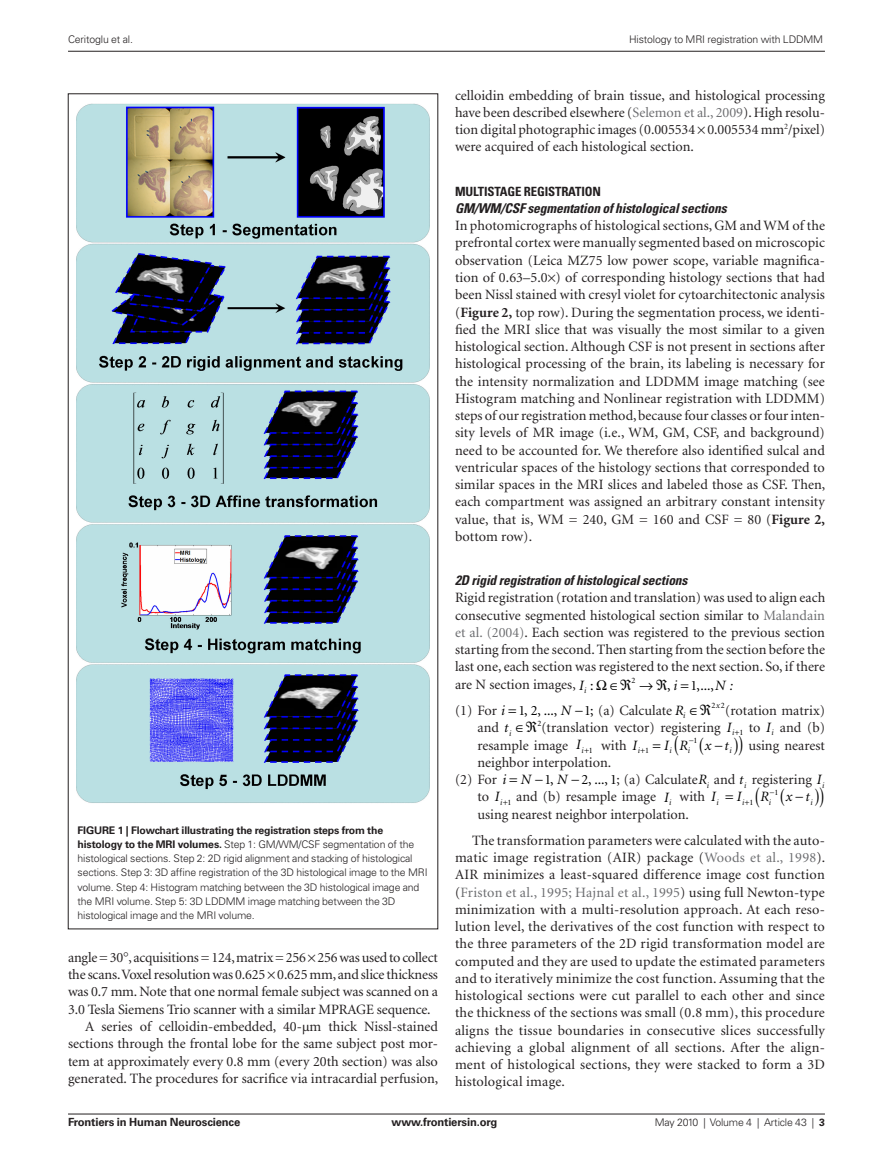
<style>
.page{position:relative;width:893px;height:1170px;background:#fff}
.page>*{position:absolute;margin:0;border:0;box-sizing:border-box;transform-origin:0 0}
.ART_tx{font:14.25px/17.2px "Minion";color:#231f20;text-align:justify}
.ART_tx1{font:14.25px/17.2px "Minion";color:#231f20;text-align:justify}
.ART_nlf{font:14.25px/17.2px "Minion";color:#231f20;text-align:justify}
.ART_nll{font:14.25px "Minion";color:#231f20}
.t1{font:italic 14.25px "Minion";letter-spacing:.91em;color:#000}
.t2{font:14.25px "Minion";color:#000}
.ART_tx_title3{font:italic 700 condensed 13.5px "Univers";letter-spacing:-.01em;color:#231f20}
.ART_tx_title2{font:700 condensed 12.75px "Univers";letter-spacing:-.01em;color:#231f20}
.t3{font:700 11.25px "Univers";letter-spacing:-.015em;color:#231f20}
.FIGURE_tx{font:300 10.5px/14.2px "Univers";letter-spacing:-.015em;color:#231f20}
.t4{font:italic 8.25px "Minion";color:#000}
.t5{font:8.25px "Minion";color:#000}
.s1{color:#6c6d70}
.s2{font-weight:700}
.s3{font-style:italic;color:#000}
.s4{font-style:normal}
.s5{font-style:italic}
.s6{color:#000}
</style>
<div class="page">
<hr style="left:68px;top:1113px;width:757px;height:1px;background:#231f20">
<hr style="left:68px;top:51px;width:757px;height:1px;background:#231f20">
<img style="left:77px;top:103px;width:352px;height:700px">
<p class="FIGURE_tx" style="left:68px;top:32px;width:66px">Ceritoglu et al.</p>
<p class="FIGURE_tx" style="left:629px;top:32px;width:196px">Histology to MRI registration with LDDMM</p>
<p class="ART_tx" style="left:455px;top:87px;width:371px">celloidin embedding of brain tissue, and histological processing have been described elsewhere (<span class="s1">Selemon et al., 2009</span>). High resolu&shy;tion digital photographic images (0.005534 0.005534 mm<sup>2</sup>/pixel) were acquired of each histological section.</p>
<p class="ART_tx_title2" style="left:455px;top:183px;width:147px">MULTISTAGE REGISTRATION</p>
<p class="ART_tx_title3" style="left:455px;top:200px;width:273px">GM/WM/CSF segmentation of histological sections</p>
<p class="ART_tx1" style="left:455px;top:217px;width:372px">In photomicrographs of histological sections, GM and WM of the prefrontal cortex were manually segmented based on microscopic observation (Leica MZ75 low power scope, variable magnifica&shy;tion of 0.63–5.0 ) of corresponding histology sections that had been Nissl stained with cresyl violet for cytoarchitectonic analysis (<span class="s2">Figure 2,</span> top row). During the segmentation process, we identi&shy;fied the MRI slice that was visually the most similar to a given histological section. Although CSF is not present in sections after histological processing of the brain, its labeling is necessary for the intensity normalization and LDDMM image matching (see Histogram matching and Nonlinear registration with LDDMM) steps of our registration method, because four classes or four inten&shy;sity levels of MR image (i.e., WM, GM, CSF, and background) need to be accounted for. We therefore also identified sulcal and ventricular spaces of the histology sections that corresponded to similar spaces in the MRI slices and labeled those as CSF. Then, each compartment was assigned an arbitrary constant intensity value, that is, WM = 240, GM = 160 and CSF = 80 (<span class="s2">Figure 2, </span>bottom row).</p>
<p class="ART_tx_title3" style="left:455px;top:572px;width:234px">2D rigid registration of histological sections</p>
<p class="ART_tx1" style="left:455px;top:589px;width:372px">Rigid registration (rotation and translation) was used to align each consecutive segmented histological section similar to <span class="s1">Malandain et al. (2004)</span>. Each section was registered to the previous section starting from the second. Then starting from the section before the last one, each section was registered to the next section. So, if there are N section images, <span class="s3">I</span></p>
<p class="t5" style="left:631px;top:676px;width:5px">2</p>
<p class="t1" style="left:690px;top:678px;width:44px"><span class="s4">1</span> N:</p>
<p class="t2" style="left:667px;top:678px;width:12px">,<span class="s5">i</span></p>
<p class="t4" style="left:584px;top:686px;width:11px">i <sup>:</sup></p>
<p class="t2" style="left:696px;top:678px;width:19px">,...,</p>
<p class="t5" style="left:690px;top:701px;width:37px">∈ 22</p>
<p class="ART_nlf" style="left:455px;top:702px;width:52px">(1) For <span class="s3">i</span></p>
<p class="ART_tx1" style="left:518px;top:702px;width:169px"><span class="s6">1 2, , ...,</span> <span class="s3">N</span> <span class="s6">−1;</span> (a) Calculate <span class="s3">R</span><sub>i</sub></p>
<p class="t4" style="left:716px;top:701px;width:5px">x</p>
<p class="ART_nlf" style="left:477px;top:702px;width:349px;text-indent:248px">(rotation matrix) and <span class="s3">t</span><sub>i</sub> <span class="s6">∈</span> <sup>2</sup>(translation vector) registering <span class="s3">I</span><sub>i</sub> <sub>1</sub> to <span class="s3">I</span><sub>i</sub> and (b) resample image</p>
<p class="t5" style="left:689px;top:736px;width:10px">−1</p>
<p class="t1" style="left:576px;top:737px;width:18px">I<sub>i</sub> <sub>1</sub></p>
<p class="ART_nlf" style="left:601px;top:736px;width:38px">with <span class="s3">I</span></p>
<p class="t1" style="left:664px;top:738px;width:66px">IR xt</p>
<p class="t5" style="left:645px;top:746px;width:5px">1</p>
<p class="ART_nlf" style="left:748px;top:736px;width:78px">using nearest</p>
<p class="t4" style="left:638px;top:746px;width:4px">i</p>
<p class="t4" style="left:669px;top:746px;width:4px">i</p>
<p class="t4" style="left:688px;top:746px;width:4px">i</p>
<p class="t4" style="left:729px;top:746px;width:4px">i</p>
<p class="FIGURE_tx" style="left:78px;top:822px;width:351px"><span class="s2">Figure 1 | Flowchart illustrating the registration steps from the histology to the MRI volumes.</span> Step 1: GM/WM/CSF segmentation of the histological sections. Step 2: 2D rigid alignment and stacking of histological sections. Step 3: 3D affine registration of the 3D histological image to the MRI volume. Step 4: Histogram matching between the 3D histological image and the MRI volume. Step 5: 3D LDDMM image matching between the 3D histological image and the MRI volume.</p>
<p class="ART_tx" style="left:68px;top:949px;width:371px">angle=30 , acquisitions=124, matrix=256 256 was used to collect the scans. Voxel resolution was 0.625 0.625 mm, and slice thickness was 0.7 mm. Note that one normal female subject was scanned on a 3.0 Tesla Siemens Trio scanner with a similar MPRAGE sequence.</p>
<p class="ART_tx" style="left:68px;top:1018px;width:372px;text-indent:17px">A series of celloidin-embedded, 40-μm thick Nissl-stained sections through the frontal lobe for the same subject post mor&shy;tem at approximately every 0.8 mm (every 20th section) was also generated. The procedures for sacrifice via intracardial perfusion,</p>
<p class="ART_nlf" style="left:477px;top:754px;width:135px">neighbor interpolation.</p>
<p class="ART_nll" style="left:455px;top:772px;width:371px">(2) For <span class="s3">i N</span> <span class="s6">−1,</span> <span class="s3">N</span> <span class="s6">− ..., 1</span>; (a) Calculate<span class="s3">R</span><sub>i</sub> and <span class="s3">t</span><sub>i</sub> registering <span class="s3">I</span><sub>i</sub></p>
<p class="t2" style="left:582px;top:772px;width:12px">2,</p>
<p class="ART_nll" style="left:477px;top:789px;width:180px">to <span class="s3">I</span><sub>i</sub> <sub>1</sub> and (b) resample image</p>
<p class="t1" style="left:664px;top:789px;width:9px">I<sub>i</sub></p>
<p class="ART_nll" style="left:679px;top:789px;width:38px">with <span class="s3">I</span></p>
<p class="t1" style="left:737px;top:789px;width:6px">I</p>
<p class="t1" style="left:760px;top:789px;width:51px">Rxt</p>
<p class="t5" style="left:770px;top:788px;width:10px">−1</p>
<p class="t4" style="left:716px;top:798px;width:4px">i</p>
<p class="t4" style="left:742px;top:798px;width:4px">i</p>
<p class="t4" style="left:769px;top:798px;width:4px">i</p>
<p class="t4" style="left:810px;top:798px;width:4px">i</p>
<p class="t5" style="left:749px;top:798px;width:5px">1</p>
<p class="ART_nll" style="left:477px;top:807px;width:213px">using nearest neighbor interpolation.</p>
<p class="ART_tx" style="left:455px;top:832px;width:372px;text-indent:17px">The transformation parameters were calculated with the auto&shy;matic image registration (AIR) package (<span class="s1">Woods et al., 1998</span>).<br>AIR minimizes a least-squared difference image cost function (<span class="s1">Friston et al., 1995; Hajnal et al., 1995</span>) using full Newton-type minimization with a multi-resolution approach. At each reso&shy;lution level, the derivatives of the cost function with respect to the three parameters of the 2D rigid transformation model are computed and they are used to update the estimated parameters and to iteratively minimize the cost function. Assuming that the histological sections were cut parallel to each other and since the thickness of the sections was small (0.8 mm), this procedure aligns the tissue boundaries in consecutive slices successfully achieving a global alignment of all sections. After the align&shy;ment of histological sections, they were stacked to form a 3D histological image.</p>
<p class="t3" style="left:68px;top:1115px;width:174px">Frontiers in Human Neuroscience</p>
<p class="t3" style="left:392px;top:1115px;width:107px">www.frontiersin.org</p>
<p class="FIGURE_tx" style="left:655px;top:1115px;width:172px">May 2010 | Volume 4 | Article 43 | <span class="s2">3</span></p>
</div>
